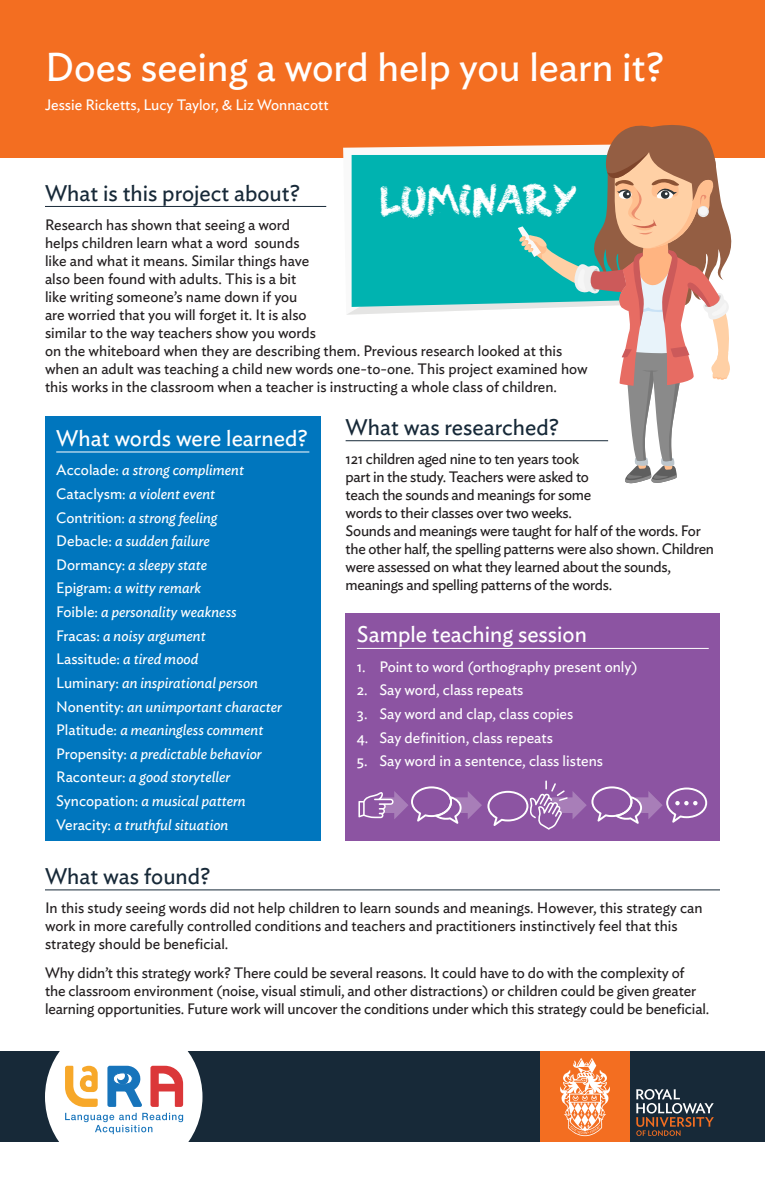
<style>
.page{position:relative;width:765px;height:1187px;background:#fff}
.page>*{position:absolute;margin:0;border:0;box-sizing:border-box;transform-origin:0 0}
.t1{font:40px "Ideal Sans";color:#fff}
.t2{font:33.75px "Right Chalk";color:#fff}
.t3{font:22.5px "Ideal Sans";color:#172938}
.t4{font:22.5px "Ideal Sans";color:#fff}
.t5{font:15px/18px "Ideal Sans";letter-spacing:-.01em;color:#231f20}
.t6{font:italic 15px "Ideal Sans";color:#fff}
.t7{font:15px "Ideal Sans";color:#fff}
.s1{font-style:normal}
.s2{font-style:italic}
</style>
<div class="page">
<div style="left:0;top:0;width:765px;height:158px;background:#f36e21"></div>
<div style="left:0;top:1052px;width:765px;height:90px;background:#172938"></div>
<div style="left:540px;top:1052px;width:90px;height:90px;background:#f36e21"></div>
<svg style="left:636px;top:1089px;width:78px;height:47px"></svg>
<svg style="left:560px;top:1058px;width:50px;height:78px"></svg>
<hr style="left:45px;top:206px;width:281px;height:1px;background:#172938">
<div style="left:45px;top:417px;width:276px;height:424px;background:#0076be"></div>
<hr style="left:56px;top:452px;width:253px;height:1px;background:#fff">
<hr style="left:346px;top:440px;width:262px;height:1px;background:#172938">
<hr style="left:45px;top:889px;width:675px;height:1px;background:#172938">
<svg style="left:346px;top:145px;width:172px;height:170px"></svg>
<div style="left:352px;top:155px;width:166px;height:152px;background:#00b3b0"></div>
<svg style="left:518px;top:125px;width:213px;height:358px"></svg>
<div style="left:346px;top:613px;width:374px;height:228px;background:#8c54a2"></div>
<hr style="left:357px;top:648px;width:352px;height:1px;background:#fff">
<svg style="left:358px;top:780px;width:349px;height:50px"></svg>
<svg style="left:45px;top:1052px;width:157px;height:90px;background:#d8d3d4"></svg>
<p class="t1" style="left:45px;top:37px;width:620px">Does seeing a word help you learn it?</p>
<p class="t7" style="left:45px;top:94px;width:285px">Jessie Ricketts, Lucy Taylor, &amp; Liz Wonnacott</p>
<p class="t2" style="left:380px;top:181px;width:199px;rotate:-1deg">LUMINARY</p>
<p class="t3" style="left:45px;top:176px;width:256px">What is this project about?</p>
<p class="t5" style="left:45px;top:214px;width:544px">Research has shown that seeing a word<br>helps children learn what a word sounds<br>like and what it means. Similar things have<br>also been found with adults. This is a bit<br>like writing someone’s name down if you<br>are worried that you will forget it. It is also<br>similar to the way teachers show you words<br>on the whiteboard when they are describing them. Previous research looked at this when an adult was teaching a child new words one-to-one. This project examined how this works in the classroom when a teacher is instructing a whole class of children.</p>
<p class="t4" style="left:56px;top:421px;width:253px">What words were learned?</p>
<p class="t6" style="left:56px;top:459px;width:190px"><span class="s1">Accolade:</span> a strong compliment</p>
<p class="t6" style="left:56px;top:482px;width:161px"><span class="s1">Cataclysm:</span> a violent event</p>
<p class="t6" style="left:56px;top:506px;width:163px"><span class="s1">Contrition:</span> a strong feeling</p>
<p class="t6" style="left:56px;top:530px;width:155px"><span class="s1">Debacle:</span> a sudden failure</p>
<p class="t6" style="left:56px;top:553px;width:153px"><span class="s1">Dormancy:</span> a sleepy state</p>
<p class="t6" style="left:56px;top:577px;width:147px"><span class="s1">Epigram:</span> a witty remark</p>
<p class="t6" style="left:56px;top:600px;width:182px"><span class="s1">Foible:</span> a personality weakness</p>
<p class="t6" style="left:56px;top:624px;width:151px"><span class="s1">Fracas:</span> a noisy argument</p>
<p class="t7" style="left:56px;top:648px;width:144px">Lassitude: <span class="s2">a tired mood</span></p>
<p class="t6" style="left:56px;top:671px;width:203px"><span class="s1">Luminary:</span> an inspirational person</p>
<p class="t6" style="left:56px;top:695px;width:227px"><span class="s1">Nonentity:</span> an unimportant character</p>
<p class="t6" style="left:56px;top:719px;width:209px"><span class="s1">Platitude:</span> a meaningless comment</p>
<p class="t6" style="left:56px;top:742px;width:207px"><span class="s1">Propensity:</span> a predictable behavior</p>
<p class="t6" style="left:56px;top:766px;width:175px"><span class="s1">Raconteur:</span> a good storyteller</p>
<p class="t6" style="left:56px;top:789px;width:191px"><span class="s1">Syncopation:</span> a musical pattern</p>
<p class="t6" style="left:56px;top:813px;width:174px"><span class="s1">Veracity:</span> a truthful situation</p>
<p class="t3" style="left:346px;top:410px;width:215px">What was researched?</p>
<p class="t5" style="left:346px;top:449px;width:370px">121 children aged nine to ten years took<br>part in the study. Teachers were asked to<br>teach the sounds and meanings for some<br>words to their classes over two weeks.<br>Sounds and meanings were taught for half of the words. For the other half, the spelling patterns were also shown. Children were assessed on what they learned about the sounds, meanings and spelling patterns of the words.</p>
<p class="t4" style="left:357px;top:618px;width:232px">Sample teaching session</p>
<p class="t7" style="left:357px;top:655px;width:282px">1. Point to word (orthography present only)</p>
<p class="t7" style="left:357px;top:679px;width:168px">2. Say word, class repeats</p>
<p class="t7" style="left:357px;top:702px;width:218px">3. Say word and clap, class copies</p>
<p class="t7" style="left:357px;top:726px;width:198px">4. Say definition, class repeats</p>
<p class="t7" style="left:357px;top:750px;width:248px">5. Say word in a sentence, class listens</p>
<p class="t3" style="left:45px;top:859px;width:167px">What was found?</p>
<p class="t5" style="left:45px;top:898px;width:659px">In this study seeing words did not help children to learn sounds and meanings. However, this strategy can work in more carefully controlled conditions and teachers and practitioners instinctively feel that this strategy should be beneficial.</p>
<p class="t5" style="left:45px;top:963px;width:666px">Why didn’t this strategy work? There could be several reasons. It could have to do with the complexity of<br>the classroom environment (noise, visual stimuli, and other distractions) or children could be given greater learning opportunities. Future work will uncover the conditions under which this strategy could be beneficial.</p>
</div>
